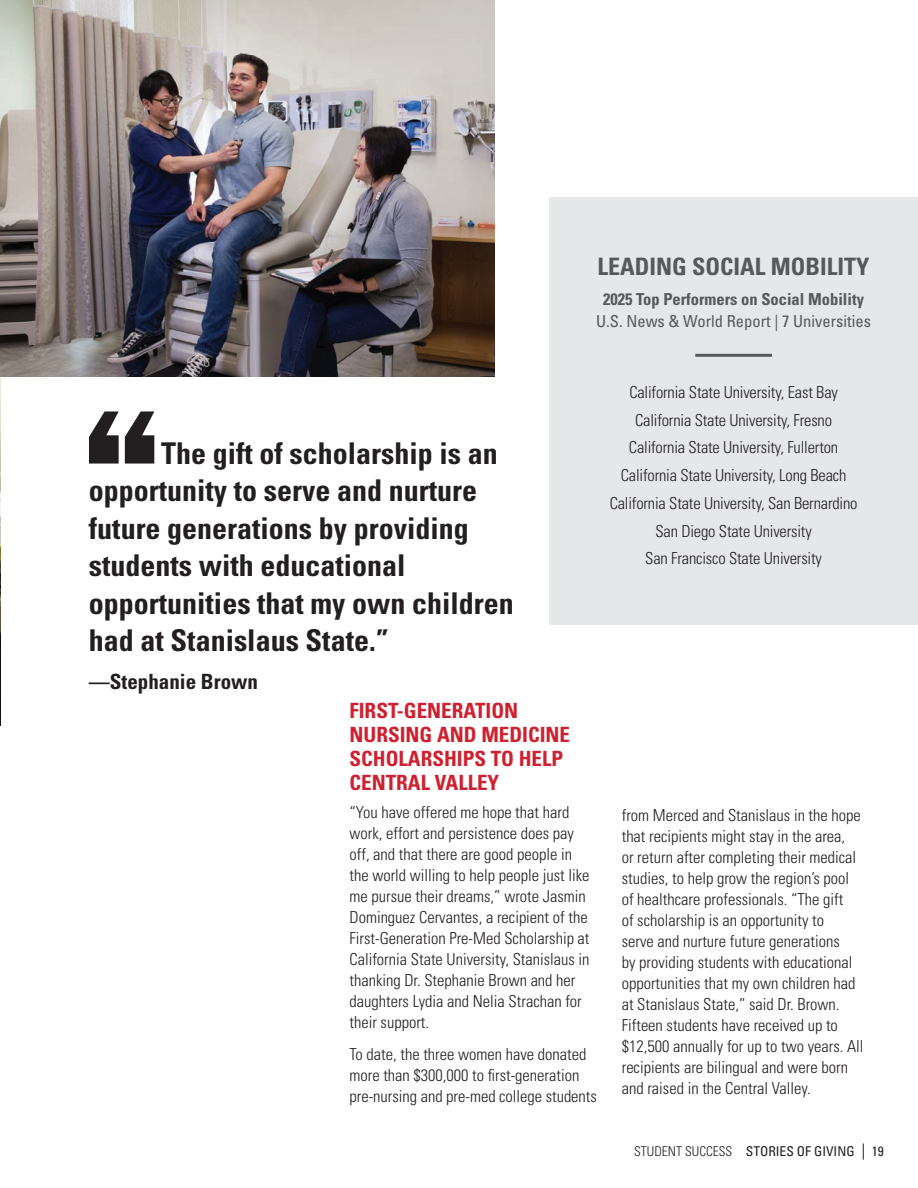
<style>
.page{position:relative;width:918px;height:1188px;background:#fff}
.page>*{position:absolute;margin:0;border:0;box-sizing:border-box;transform-origin:0 0}
.t1{font:700 condensed 30px/37.5px "Univers LT Std";color:#231f20}
.t2{font:700 condensed 24px "Univers LT Std";color:#57585a}
.t3{font:700 condensed 21px/24px "Univers LT Std";color:#cf202f}
.t4{font:700 condensed 21px "Univers LT Std";color:#231f20}
.t5{font:300 condensed 16.5px/21px "Univers LT Std";color:#231f20}
.t6{font:condensed 16.5px "Univers LT Std";color:#57585a}
.t7{font:700 condensed 16.5px "Univers LT Std";color:#57585a}
.t8{font:condensed 13.5px "Univers LT Std";color:#231f20}
.s1{font-weight:300}
</style>
<div class="page">
<img style="left:0;top:322px;width:1px;height:404px">
<div style="left:549px;top:198px;width:369px;height:427px;background:#e6e7e9"></div>
<hr style="left:695px;top:354px;width:77px;height:3px;background:#57585a">
<img style="left:0;top:0;width:495px;height:376px">
<svg style="left:89px;top:411px;width:65px;height:53px"></svg>
<svg style="left:863px;top:1143px;width:1px;height:17px"></svg>
<p class="t1" style="left:89px;top:434px;width:426px;text-indent:72px">The gift of scholarship is an opportunity to serve and nurture future generations by providing students with educational opportunities that my own children had at Stanislaus State.”</p>
<p class="t4" style="left:89px;top:668px;width:171px">—Stephanie Brown</p>
<p class="t2" style="left:598px;top:252px;width:273px">LEADING SOCIAL MOBILITY</p>
<p class="t7" style="left:603px;top:289px;width:262px">2025 Top Performers on Social Mobility</p>
<p class="t6" style="left:596px;top:311px;width:276px">U.S. News &amp; World Report | 7 Universities</p>
<p class="t5" style="left:629px;top:381px;width:210px">California State University, East Bay</p>
<p class="t5" style="left:635px;top:409px;width:198px">California State University, Fresno</p>
<p class="t5" style="left:629px;top:437px;width:211px">California State University, Fullerton</p>
<p class="t5" style="left:621px;top:465px;width:227px">California State University, Long Beach</p>
<p class="t5" style="left:610px;top:492px;width:249px">California State University, San Bernardino</p>
<p class="t5" style="left:656px;top:520px;width:158px">San Diego State University</p>
<p class="t5" style="left:645px;top:548px;width:178px">San Francisco State University</p>
<h3 class="t3" style="left:350px;top:699px;width:222px">FIRST-GENERATION<br>NURSING AND MEDICINE<br>SCHOLARSHIPS TO HELP<br>CENTRAL VALLEY</h3>
<p class="t5" style="left:350px;top:802px;width:242px">“You have offered me hope that hard work, effort and persistence does pay off, and that there are good people in the world willing to help people just like me pursue their dreams,” wrote Jasmin Dominguez Cervantes, a recipient of the First-Generation Pre-Med Scholarship at California State University, Stanislaus in thanking Dr. Stephanie Brown and her daughters Lydia and Nelia Strachan for their support.</p>
<p class="t5" style="left:350px;top:1044px;width:249px">To date, the three women have donated more than $300,000 to first-generation pre-nursing and pre-med college students</p>
<p class="t5" style="left:622px;top:805px;width:243px">from Merced and Stanislaus in the hope that recipients might stay in the area,<br>or return after completing their medical studies, to help grow the region’s pool of healthcare professionals. “The gift<br>of scholarship is an opportunity to<br>serve and nurture future generations<br>by providing students with educational opportunities that my own children had at Stanislaus State,” said Dr. Brown.<br>Fifteen students have received up to $12,500 annually for up to two years. All recipients are bilingual and were born and raised in the Central Valley.</p>
<p class="t8" style="left:634px;top:1143px;width:222px"><span class="s1">STUDENT SUCCESS</span> STORIES OF GIVING</p>
<p class="t8" style="left:872px;top:1143px;width:13px">19</p>
</div>
